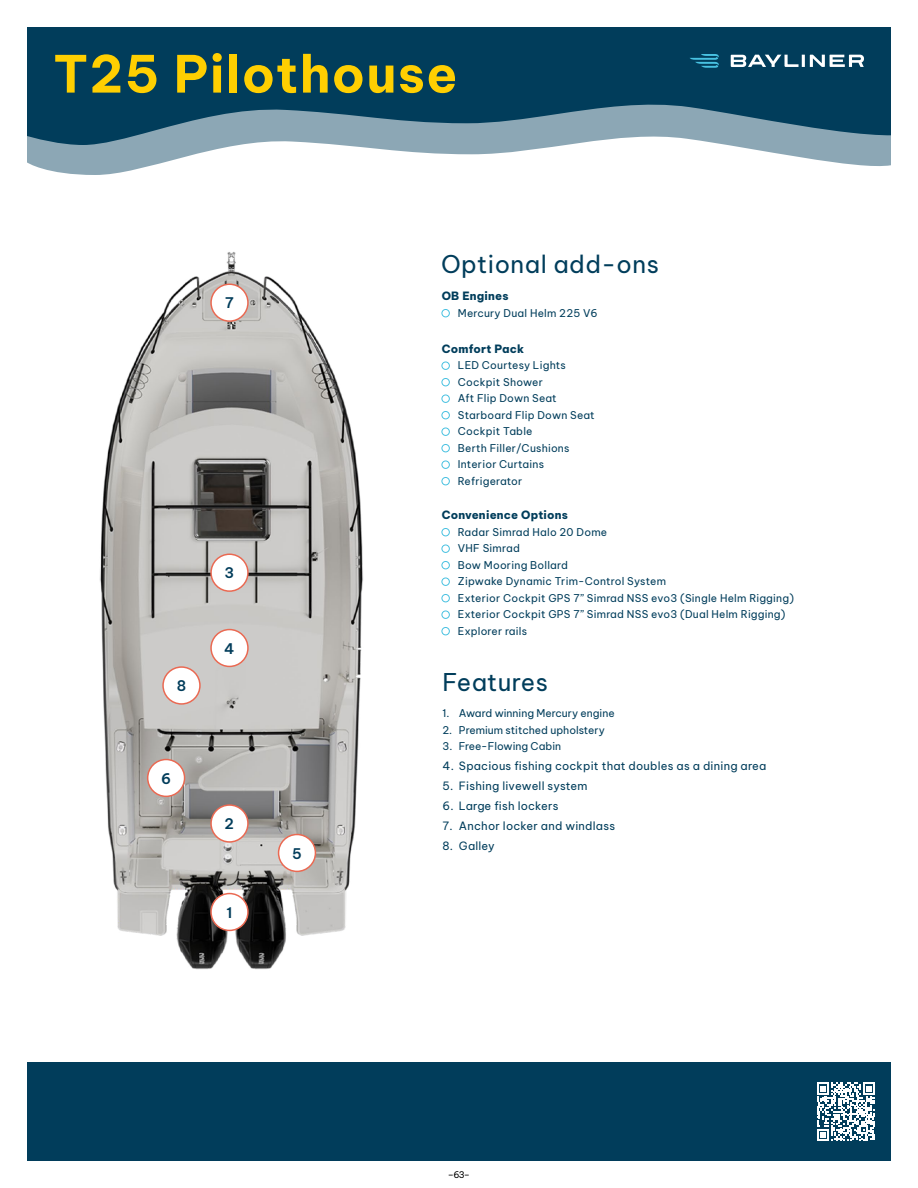
<style>
.page{position:relative;width:918px;height:1188px;background:#fff}
.page>*{position:absolute;margin:0;border:0;box-sizing:border-box;transform-origin:0 0}
.t1{font:700 51px "Be Vietnam Pro";letter-spacing:.025em;color:#ffcf01}
.SUBHEAD_-_N{font:24px "Be Vietnam Pro";letter-spacing:.02em;color:#013d5b}
.Layout_view{font:600 14.4px "Be Vietnam Pro";color:#003c5a}
.t2{font:11.25px "Be Vietnam Pro";letter-spacing:.02em;color:#013d5b}
.Optional_add-ons{font:800 11.25px "Be Vietnam Pro";letter-spacing:.02em;color:#013d5b}
.Optional_add-ons-2{font:10.5px/16.5px "Be Vietnam Pro";letter-spacing:.02em;color:#013d5b}
.Optional_add-ons-3{font:10.5px "Be Vietnam Pro";color:#013d5b}
.t3{font:9px "Be Vietnam Pro";color:#000}
</style>
<div class="page">
<div style="left:27px;top:27px;width:864px;height:78px;background:#013d5b"></div>
<svg style="left:27px;top:105px;width:864px;height:70px"></svg>
<svg style="left:690px;top:54px;width:29px;height:14px"></svg>
<svg style="left:731px;top:55px;width:133px;height:12px"></svg>
<div style="left:27px;top:1063px;width:864px;height:98px;background:#013d5b"></div>
<img style="left:99px;top:252px;width:264px;height:718px">
<svg style="left:817px;top:1083px;width:58px;height:58px"></svg>
<div style="left:442px;top:309px;width:8px;height:8px;border:1px solid #48c1e1;border-radius:50%"></div>
<div style="left:442px;top:362px;width:8px;height:8px;border:1px solid #48c1e1;border-radius:50%"></div>
<div style="left:442px;top:378px;width:8px;height:8px;border:1px solid #48c1e1;border-radius:50%"></div>
<div style="left:442px;top:395px;width:8px;height:8px;border:1px solid #48c1e1;border-radius:50%"></div>
<div style="left:442px;top:411px;width:8px;height:8px;border:1px solid #48c1e1;border-radius:50%"></div>
<div style="left:442px;top:428px;width:8px;height:8px;border:1px solid #48c1e1;border-radius:50%"></div>
<div style="left:442px;top:444px;width:8px;height:8px;border:1px solid #48c1e1;border-radius:50%"></div>
<div style="left:442px;top:461px;width:8px;height:8px;border:1px solid #48c1e1;border-radius:50%"></div>
<div style="left:442px;top:477px;width:8px;height:8px;border:1px solid #48c1e1;border-radius:50%"></div>
<div style="left:442px;top:528px;width:8px;height:8px;border:1px solid #48c1e1;border-radius:50%"></div>
<div style="left:442px;top:545px;width:8px;height:8px;border:1px solid #48c1e1;border-radius:50%"></div>
<div style="left:442px;top:561px;width:8px;height:8px;border:1px solid #48c1e1;border-radius:50%"></div>
<div style="left:442px;top:578px;width:8px;height:8px;border:1px solid #48c1e1;border-radius:50%"></div>
<div style="left:442px;top:594px;width:8px;height:8px;border:1px solid #48c1e1;border-radius:50%"></div>
<div style="left:442px;top:611px;width:8px;height:8px;border:1px solid #48c1e1;border-radius:50%"></div>
<div style="left:442px;top:627px;width:8px;height:8px;border:1px solid #48c1e1;border-radius:50%"></div>
<div style="left:211px;top:894px;width:37px;height:36px;background:#fff;border-radius:50%"></div>
<div style="left:210px;top:893px;width:39px;height:38px;border:2px solid #ea6952;border-radius:50%"></div>
<div style="left:279px;top:835px;width:36px;height:36px;background:#fff;border-radius:50%"></div>
<div style="left:278px;top:834px;width:38px;height:38px;border:2px solid #ea6952;border-radius:50%"></div>
<div style="left:148px;top:760px;width:37px;height:36px;background:#fff;border-radius:50%"></div>
<div style="left:147px;top:759px;width:38px;height:38px;border:2px solid #ea6952;border-radius:50%"></div>
<div style="left:163px;top:667px;width:37px;height:37px;background:#fff;border-radius:50%"></div>
<div style="left:162px;top:666px;width:39px;height:39px;border:2px solid #ea6952;border-radius:50%"></div>
<div style="left:211px;top:630px;width:37px;height:36px;background:#fff;border-radius:50%"></div>
<div style="left:210px;top:629px;width:39px;height:38px;border:2px solid #ea6952;border-radius:50%"></div>
<div style="left:211px;top:805px;width:37px;height:37px;background:#fff;border-radius:50%"></div>
<div style="left:210px;top:804px;width:39px;height:39px;border:2px solid #ea6952;border-radius:50%"></div>
<div style="left:211px;top:554px;width:37px;height:37px;background:#fff;border-radius:50%"></div>
<div style="left:210px;top:553px;width:39px;height:39px;border:2px solid #ea6952;border-radius:50%"></div>
<div style="left:211px;top:284px;width:37px;height:37px;background:#fff;border-radius:50%"></div>
<div style="left:210px;top:283px;width:39px;height:39px;border:2px solid #ea6952;border-radius:50%"></div>
<p class="t1" style="left:53px;top:30px;width:406px">T25 Pilothouse</p>
<p class="Layout_view" style="left:225px;top:291px;width:10px">7</p>
<p class="Layout_view" style="left:177px;top:674px;width:11px">8</p>
<p class="Layout_view" style="left:161px;top:766px;width:11px">6</p>
<p class="Layout_view" style="left:225px;top:561px;width:11px">3</p>
<p class="Layout_view" style="left:224px;top:636px;width:12px">4</p>
<p class="Layout_view" style="left:224px;top:812px;width:11px">2</p>
<p class="Layout_view" style="left:227px;top:900px;width:7px">1</p>
<p class="Layout_view" style="left:292px;top:841px;width:11px">5</p>
<p class="SUBHEAD_-_N" style="left:441px;top:244px;width:219px">Optional add-ons</p>
<p class="Optional_add-ons" style="left:442px;top:287px;width:68px">OB Engines</p>
<p class="Optional_add-ons-2" style="left:458px;top:304px;width:141px">Mercury Dual Helm 225 V6</p>
<p class="Optional_add-ons" style="left:442px;top:339px;width:84px">Comfort Pack</p>
<p class="Optional_add-ons-2" style="left:458px;top:356px;width:109px">LED Courtesy Lights</p>
<p class="Optional_add-ons-2" style="left:458px;top:373px;width:86px">Cockpit Shower</p>
<p class="Optional_add-ons-2" style="left:458px;top:389px;width:100px">Aft Flip Down Seat</p>
<p class="Optional_add-ons-2" style="left:458px;top:406px;width:138px">Starboard Flip Down Seat</p>
<p class="Optional_add-ons-2" style="left:458px;top:422px;width:76px">Cockpit Table</p>
<p class="Optional_add-ons-2" style="left:458px;top:439px;width:113px">Berth Filler/Cushions</p>
<p class="Optional_add-ons-2" style="left:458px;top:455px;width:88px">Interior Curtains</p>
<p class="Optional_add-ons-2" style="left:458px;top:472px;width:66px">Refrigerator</p>
<p class="Optional_add-ons" style="left:442px;top:506px;width:128px">Convenience Options</p>
<p class="Optional_add-ons-2" style="left:458px;top:523px;width:151px">Radar Simrad Halo 20 Dome</p>
<p class="Optional_add-ons-2" style="left:458px;top:539px;width:63px">VHF Simrad</p>
<p class="Optional_add-ons-2" style="left:458px;top:556px;width:112px">Bow Mooring Bollard</p>
<p class="Optional_add-ons-2" style="left:458px;top:572px;width:338px">Zipwake Dynamic Trim-Control System<br>Exterior Cockpit GPS 7” Simrad NSS evo3 (Single Helm Rigging)</p>
<p class="Optional_add-ons-2" style="left:458px;top:605px;width:329px">Exterior Cockpit GPS 7” Simrad NSS evo3 (Dual Helm Rigging)</p>
<p class="Optional_add-ons-2" style="left:458px;top:622px;width:71px">Explorer rails</p>
<p class="SUBHEAD_-_N" style="left:442px;top:662px;width:107px">Features</p>
<p class="Optional_add-ons-3" style="left:442px;top:704px;width:174px">1. Award winning Mercury engine</p>
<p class="Optional_add-ons-3" style="left:442px;top:721px;width:164px">2. Premium stitched upholstery</p>
<p class="Optional_add-ons-3" style="left:442px;top:737px;width:120px">3. Free-Flowing Cabin</p>
<p class="t2" style="left:442px;top:757px;width:325px">4. Spacious fishing cockpit that doubles as a dining area</p>
<p class="t2" style="left:442px;top:777px;width:147px">5. Fishing livewell system</p>
<p class="t2" style="left:442px;top:797px;width:118px">6. Large fish lockers</p>
<p class="t2" style="left:442px;top:817px;width:174px">7. Anchor locker and windlass</p>
<p class="t2" style="left:442px;top:837px;width:54px">8. Galley</p>
<p class="t3" style="left:448px;top:1167px;width:24px">–63–</p>
</div>
